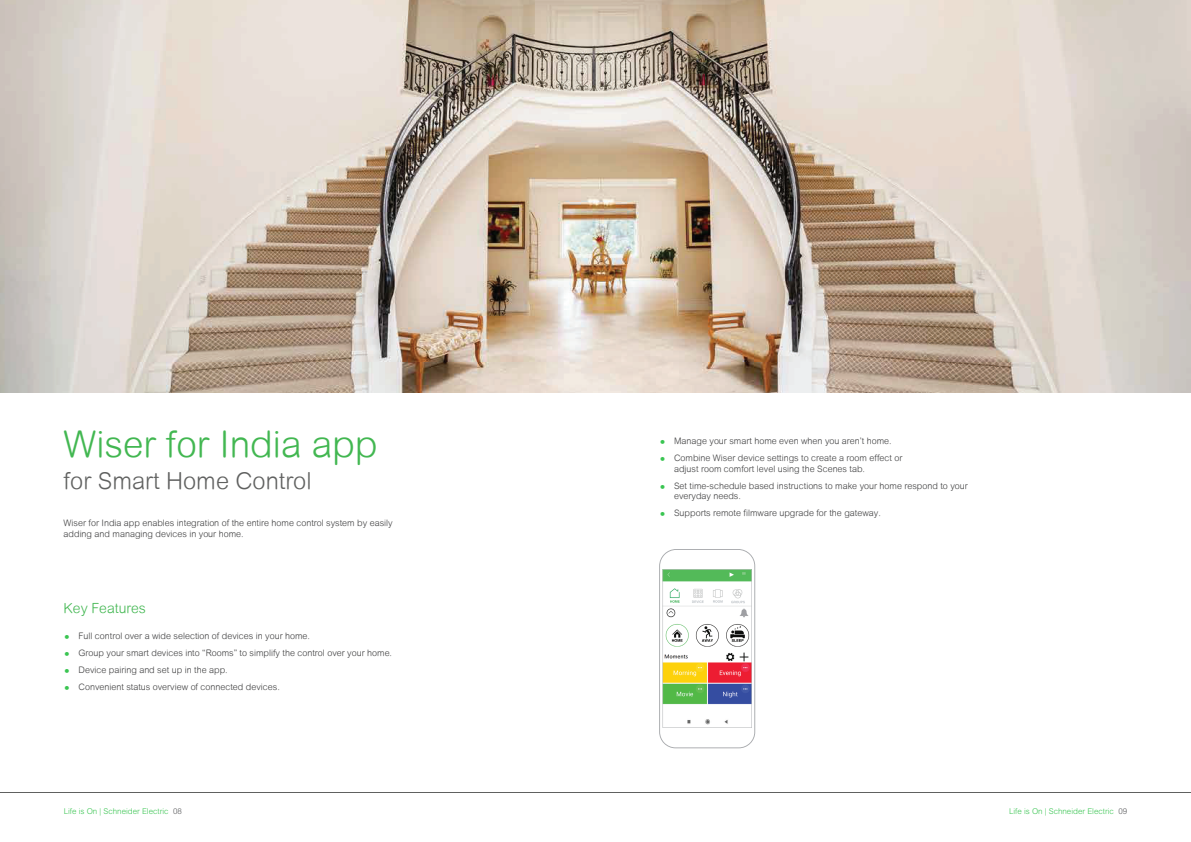
<style>
.page{position:relative;width:1191px;height:842px;background:#fff}
.page>*{position:absolute;margin:0;border:0;box-sizing:border-box;transform-origin:0 0}
.t1{font:300 37px "Arial Rounded MT";color:#42b751}
.t2{font:300 23.7px "Arial Rounded MT";color:#606160}
.t3{font:300 14px "Arial Rounded MT";color:#42b751}
.t4{font:300 9px/16.8px "Arial Rounded MT";color:#3e3e3f}
.t5{font:300 8px "Arial Rounded MT Pro";color:#3ac552}
.s1{color:#57585a}
</style>
<div class="page">
<hr style="left:0;top:792px;width:1191px;height:1px;background:#606160">
<svg style="left:659px;top:549px;width:96px;height:199px"></svg>
<img style="left:0;top:0;width:1191px;height:393px">
<h1 class="t1" style="left:64px;top:423px;width:315px">Wiser for India app</h1>
<h2 class="t2" style="left:64px;top:467px;width:249px">for Smart Home Control</h2>
<p class="t4" style="left:64px;top:518px;width:330px;line-height:10.8px">Wiser for India app enables integration of the entire home control system by easily adding and managing devices in your home.</p>
<h3 class="t3" style="left:64px;top:600px;width:84px">Key Features</h3>
<p class="t4" style="left:79px;top:628px;width:315px">Full control over a wide selection of devices in your home.<br>Group your smart devices into “Rooms” to simplify the control over your home.<br>Device pairing and set up in the app.<br>Convenient status overview of connected devices.</p>
<p class="t4" style="left:674px;top:433px;width:230px">Manage your smart home even when you aren’t home.<br>Combine Wiser device settings to create a room effect or</p>
<p class="t4" style="left:674px;top:460px;width:295px">adjust room comfort level using the Scenes tab.<br>Set time-schedule based instructions to make your home respond to your</p>
<p class="t4" style="left:674px;top:488px;width:208px">everyday needs.<br>Supports remote filmware upgrade for the gateway.</p>
<p class="t5" style="left:64px;top:806px;width:120px">Life is On | Schneider Electric <span class="s1">08</span></p>
<p class="t5" style="left:1009px;top:806px;width:120px">Life is On | Schneider Electric <span class="s1">09</span></p>
</div>
